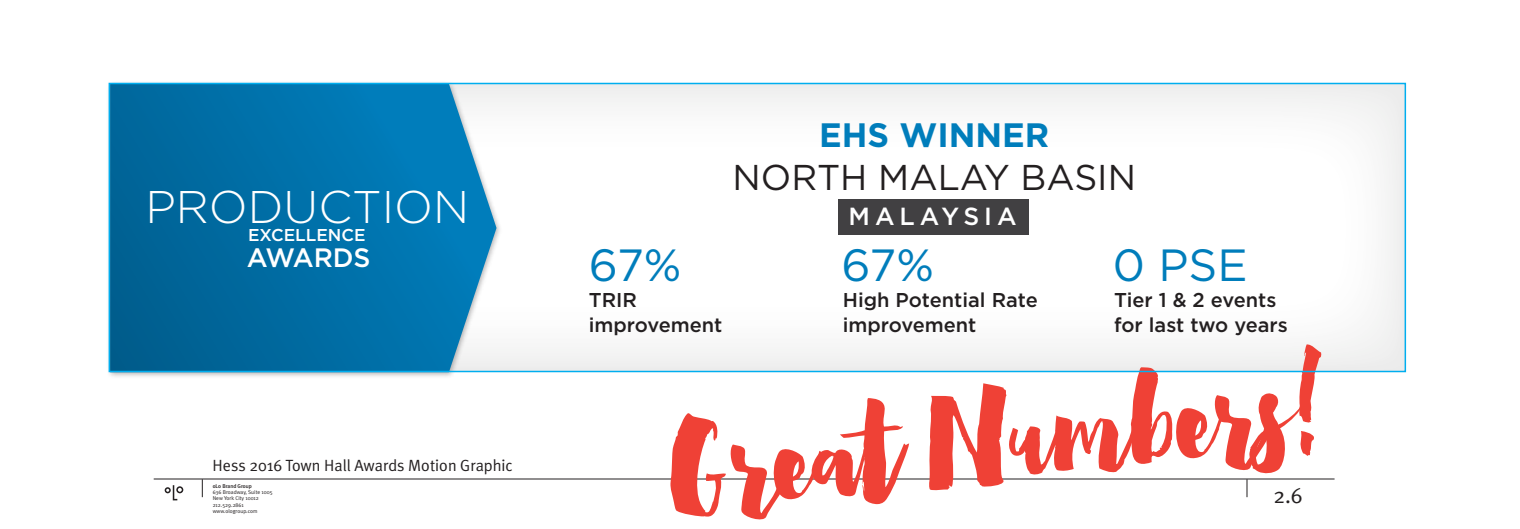
<style>
.page{position:relative;width:1520px;height:529px;background:#fff}
.page>*{position:absolute;margin:0;border:0;box-sizing:border-box;transform-origin:0 0}
.t1{font:119.9px "Heartwell";color:#ef4136;scale:.95 1}
.t2{font:300 45.7px "Gotham";color:#fff}
.t3{font:45.1px "Gotham";color:#007dbb}
.t4{font:35.8px "Gotham";color:#231f20}
.t5{font:700 33.9px "Gotham";color:#007dbb}
.t6{font:500 26.6px "Gotham";letter-spacing:-.01em;color:#fff}
.t7{font:500 24.8px "Gotham";letter-spacing:.2em;color:#fff}
.t8{font:21.9px "Meta Plus Normal";color:#231f20}
.t9{font:500 20px/25px "Gotham";color:#231f20}
.t10{font:500 17.1px "Gotham";color:#fff}
.t11{font:16.2px "Meta Plus Normal";color:#231f20}
.t12{font:5.5px/6.5px "Meta Plus Normal";color:#231f20}
.t13{font:500 5.5px "Meta Plus";color:#231f20}
</style>
<div class="page">
<hr style="left:154px;top:479px;width:1181px;height:1px;background:#231f20">
<svg style="left:202px;top:479px;width:1px;height:18px"></svg>
<svg style="left:165px;top:485px;width:18px;height:15px"></svg>
<svg style="left:1247px;top:479px;width:1px;height:18px"></svg>
<div style="left:109px;top:84px;width:1296px;height:288px;background:linear-gradient(to bottom,#fbfbfb,#fbfbfb)"></div>
<img style="left:108px;top:82px;width:397px;height:295px">
<svg style="left:112px;top:86px;width:385px;height:283px;background:#0f77ab"></svg>
<div style="left:838px;top:199px;width:191px;height:36px;background:#414042"></div>
<div style="left:109px;top:83px;width:1297px;height:289px;border:2px solid #00aeef"></div>
<h2 class="t2" style="left:145px;top:182px;width:325px">PRODUCTION</h2>
<p class="t10" style="left:248px;top:226px;width:119px">EXCELLENCE</p>
<h3 class="t6" style="left:247px;top:242px;width:125px">AWARDS</h3>
<p class="t11" style="left:213px;top:456px;width:302px">Hess 2016 Town Hall Awards Motion Graphic</p>
<p class="t13" style="left:213px;top:482px;width:41px">oLo Brand Group</p>
<p class="t12" style="left:213px;top:489px;width:61px">636 Broadway, Suite 1005<br>New York City 10012<br>212.529.2861 www.ologroup.com</p>
<h3 class="t3" style="left:589px;top:240px;width:94px">67%</h3>
<p class="t9" style="left:589px;top:287px;width:135px">TRIR improvement</p>
<h3 class="t5" style="left:819px;top:116px;width:232px">EHS WINNER</h3>
<h3 class="t4" style="left:733px;top:157px;width:405px">NORTH MALAY BASIN</h3>
<p class="t7" style="left:849px;top:203px;width:169px">MALAYSIA</p>
<h3 class="t3" style="left:841px;top:240px;width:94px">67%</h3>
<p class="t9" style="left:843px;top:287px;width:196px">High Potential Rate improvement</p>
<h3 class="t3" style="left:1113px;top:240px;width:136px">0 PSE</h3>
<p class="t9" style="left:1114px;top:287px;width:175px">Tier 1 &amp; 2 events for last two years</p>
<h1 class="t1" style="left:658px;top:391px;width:690px;rotate:-6deg">Great Numbers!</h1>
<p class="t8" style="left:1273px;top:482px;width:31px">2.6</p>
</div>
